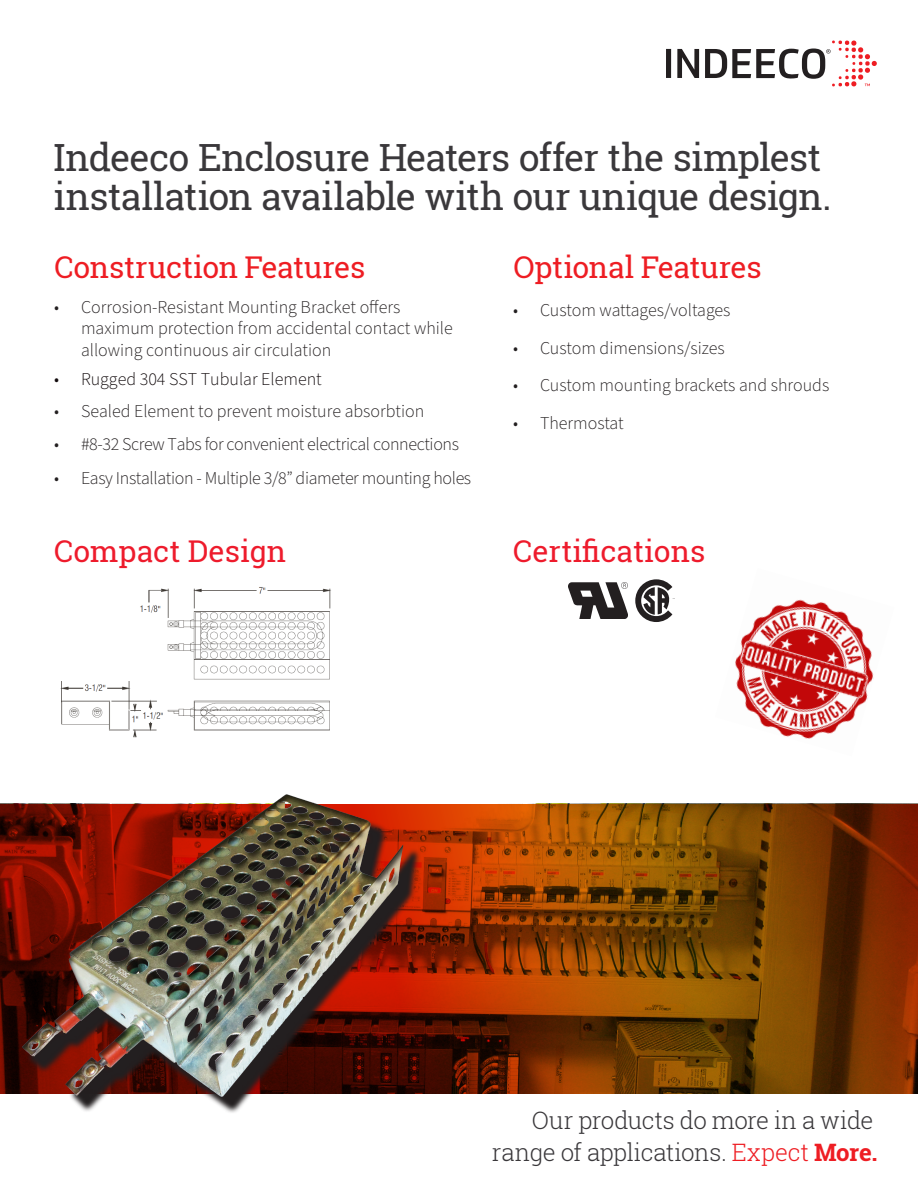
<style>
.page{position:relative;width:918px;height:1188px;background:#fff}
.page>*{position:absolute;margin:0;border:0;box-sizing:border-box;transform-origin:0 0}
.t1{font:37.5px/39px "Roboto Slab";letter-spacing:-.025em;color:#3a383b}
.t2{font:30px "Roboto Slab";letter-spacing:-.015em;color:#ee1d23}
.t3{font:30px "Roboto Slab";color:#ee1b2c}
.t4{font:300 24px/31.5px "Roboto Slab";letter-spacing:-.015em;color:#3a383b;text-align:right}
.t5{font:300 18px/21.6px "Source Sans Pro";color:#231f20}
.t6{font:300 18px "Source Sans Pro";letter-spacing:-.02em;color:#231f20}
.t7{font:300 18px "Source Sans Pro";color:#110a0c}
.t8{font:7.8px "Courier New";color:#231f20}
.s1{color:#ee1d23}
.s2{font-weight:700;color:#ee1d23}
</style>
<div class="page">
<svg style="left:635px;top:579px;width:38px;height:43px"></svg>
<img style="left:568px;top:583px;width:60px;height:36px">
<img style="left:60px;top:587px;width:271px;height:151px">
<div style="left:666px;top:49px;width:5px;height:29px;background:#231f20"></div>
<svg style="left:677px;top:49px;width:22px;height:29px"></svg>
<svg style="left:705px;top:40px;width:172px;height:47px"></svg>
<img style="left:0;top:804px;width:918px;height:289px">
<div style="left:15px;top:780px;width:425px;height:331px;background:#231f20;opacity:.75"></div>
<img style="left:735px;top:599px;width:139px;height:140px">
<p class="t1" style="left:54px;top:137px;width:779px">Indeeco Enclosure Heaters offer the simplest installation available with our unique design.</p>
<p class="t2" style="left:55px;top:246px;width:312px">Construction Features</p>
<p class="t2" style="left:513px;top:246px;width:250px">Optional Features</p>
<p class="t5" style="left:81px;top:297px;width:373px;text-indent:-27px">• Corrosion-Resistant Mounting Bracket offers maximum protection from accidental contact while allowing continuous air circulation</p>
<p class="t7" style="left:54px;top:367px;width:269px">• Rugged 304 SST Tubular Element</p>
<p class="t5" style="left:54px;top:400px;width:372px">• Sealed Element to prevent moisture absorbtion</p>
<p class="t6" style="left:54px;top:432px;width:407px">• #8-32 Screw Tabs for convenient electrical connections</p>
<p class="t6" style="left:54px;top:466px;width:419px">• Easy Installation - Multiple 3/8” diameter mounting holes</p>
<p class="t5" style="left:513px;top:300px;width:219px">• Custom wattages/voltages</p>
<p class="t5" style="left:513px;top:337px;width:213px">• Custom dimensions/sizes</p>
<p class="t5" style="left:513px;top:375px;width:318px">• Custom mounting brackets and shrouds</p>
<p class="t5" style="left:513px;top:412px;width:112px">• Thermostat</p>
<p class="t3" style="left:54px;top:530px;width:234px">Compact Design</p>
<p class="t3" style="left:513px;top:530px;width:194px">Certifications</p>
<p class="t8" style="left:672px;top:596px;width:6px">¨</p>
<p class="t4" style="left:492px;top:1104px;width:387px">Our products do more in a wide range of applications. <span class="s1">Expect</span> <span class="s2">More.</span></p>
</div>
